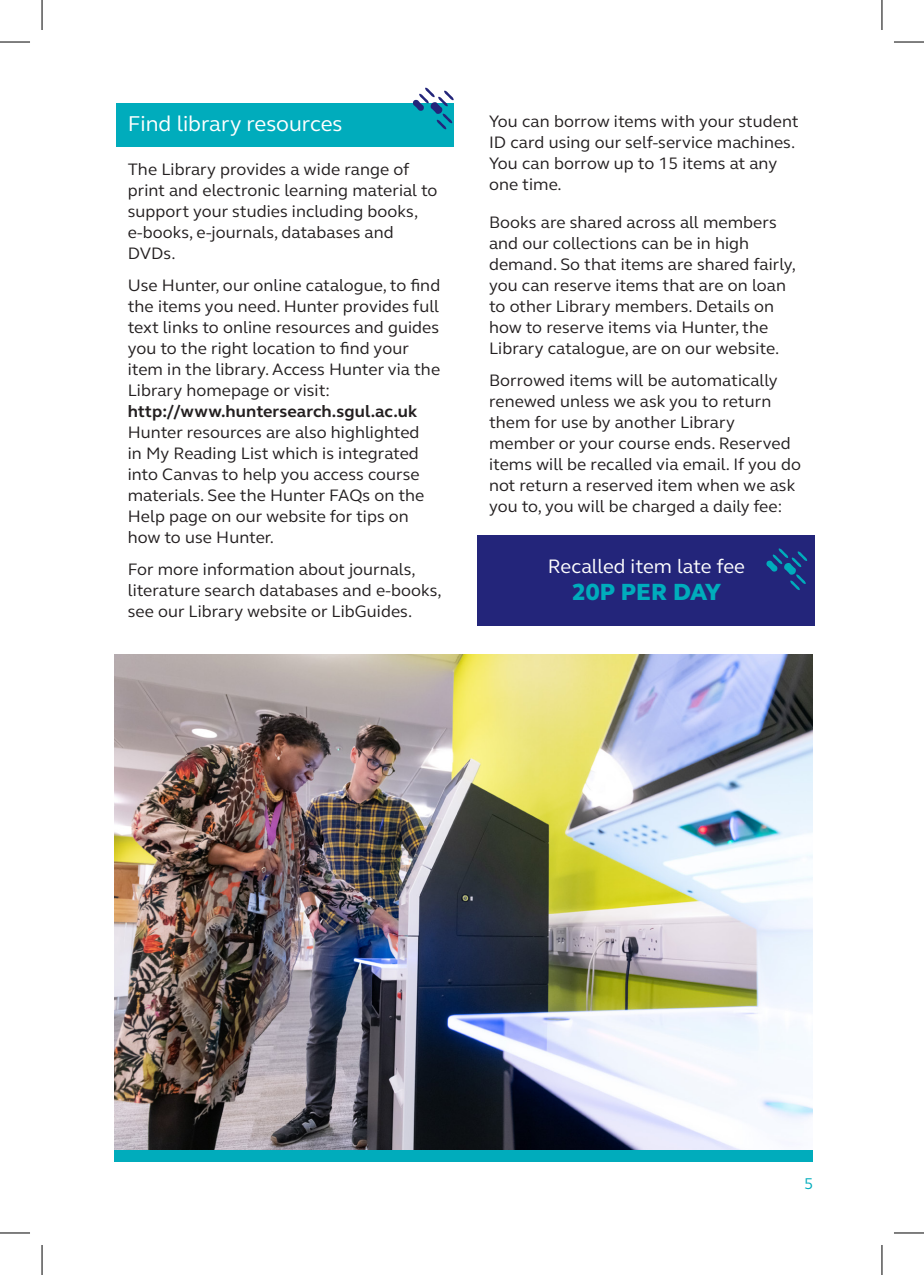
<style>
.page{position:relative;width:924px;height:1275px;background:#fff}
.page>*{position:absolute;margin:0;border:0;box-sizing:border-box;transform-origin:0 0}
.t1{font:800 24px "FS Elliot";letter-spacing:.005em;color:#00acbc}
.t2{font:22px "FS Elliot";color:#fff}
.t3{font:20px "FS Elliot";letter-spacing:-.005em;color:#fff}
.t4{font:17px/21px "FS Elliot";letter-spacing:.005em;color:#231f20}
.t5{font:700 17px "FS Elliot";letter-spacing:.005em;color:#231f20}
.t6{font:16px "FS Elliot";color:#00acbc}
</style>
<div class="page">
<img style="left:114px;top:655px;width:698px;height:495px">
<div style="left:114px;top:1150px;width:698px;height:11px;background:#00acbc"></div>
<div style="left:116px;top:103px;width:337px;height:43px;background:#00acbc"></div>
<div style="left:477px;top:535px;width:337px;height:63px;background:#23257a"></div>
<div style="left:477px;top:559px;width:337px;height:67px;background:#23257a"></div>
<svg style="left:413px;top:87px;width:41px;height:43px"></svg>
<svg style="left:766px;top:548px;width:41px;height:42px"></svg>
<hr style="left:0;top:42px;width:30px;height:1px;background:#000">
<hr style="left:893px;top:42px;width:30px;height:1px;background:#000">
<hr style="left:0;top:1232px;width:30px;height:1px;background:#000">
<hr style="left:893px;top:1232px;width:30px;height:1px;background:#000">
<hr style="left:42px;top:0;width:1px;height:30px;background:#000">
<hr style="left:42px;top:1245px;width:1px;height:30px;background:#000">
<hr style="left:881px;top:0;width:1px;height:30px;background:#000">
<hr style="left:881px;top:1245px;width:1px;height:30px;background:#000">
<p class="t2" style="left:128px;top:109px;width:216px">Find library resources</p>
<p class="t4" style="left:128px;top:158px;width:311px">The Library provides a wide range of print and electronic learning material to support your studies including books, e-books, e-journals, databases and<br>DVDs.</p>
<p class="t4" style="left:128px;top:274px;width:314px">Use Hunter, our online catalogue, to find the items you need. Hunter provides full text links to online resources and guides you to the right location to find your item in the library. Access Hunter via the Library homepage or visit:</p>
<p class="t5" style="left:128px;top:400px;width:291px">http://www.huntersearch.sgul.ac.uk</p>
<p class="t4" style="left:128px;top:421px;width:298px">Hunter resources are also highlighted in My Reading List which is integrated into Canvas to help you access course materials. See the Hunter FAQs on the Help page on our website for tips on how to use Hunter.</p>
<p class="t4" style="left:128px;top:558px;width:315px">For more information about journals, literature search databases and e-books, see our Library website or LibGuides.</p>
<p class="t4" style="left:489px;top:110px;width:311px">You can borrow items with your student<br>ID card using our self-service machines.<br>You can borrow up to 15 items at any one time.</p>
<p class="t4" style="left:489px;top:211px;width:308px">Books are shared across all members and our collections can be in high demand. So that items are shared fairly, you can reserve items that are on loan to other Library members. Details on how to reserve items via Hunter, the Library catalogue, are on our website.</p>
<p class="t4" style="left:489px;top:370px;width:313px">Borrowed items will be automatically renewed unless we ask you to return them for use by another Library member or your course ends. Reserved items will be recalled via email. If you do not return a reserved item when we ask you to, you will be charged a daily fee:</p>
<p class="t3" style="left:547px;top:553px;width:199px">Recalled item late fee</p>
<h1 class="t1" style="left:571px;top:576px;width:150px">20P PER DAY</h1>
<p class="t6" style="left:803px;top:1172px;width:11px">5</p>
</div>
